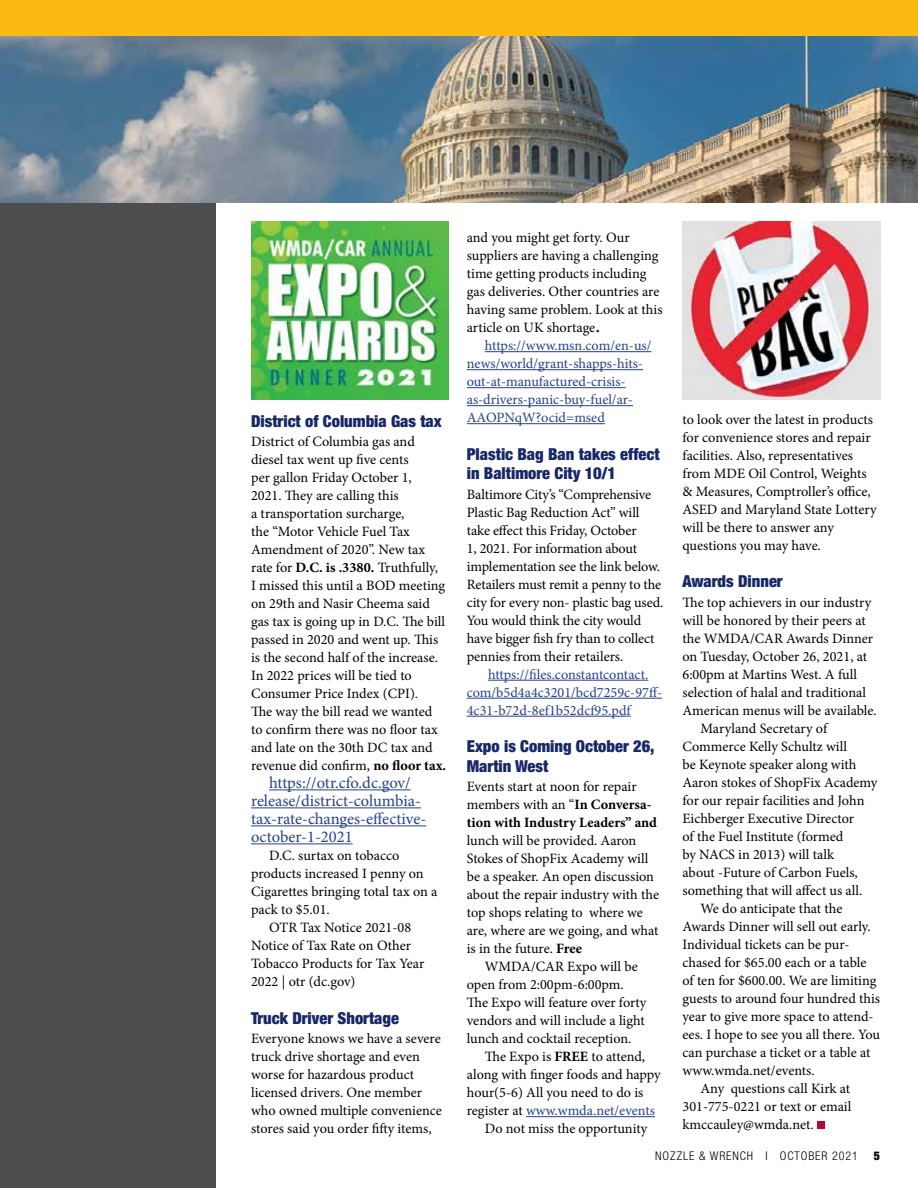
<style>
.page{position:relative;width:918px;height:1188px;background:#fff}
.page>*{position:absolute;margin:0;border:0;box-sizing:border-box;transform-origin:0 0}
.t1{font:900 condensed 16.5px/19.5px "Helvetica Neue";color:#162867}
.t2{font:16.5px/18px "Minion Pro";color:#25408f}
.t3{font:14.25px/18px "Minion Pro";letter-spacing:-.005em;color:#000}
.t4{font:14.25px/18px "Minion Pro";color:#25408f}
.t5{font:300 condensed 12px "Helvetica Neue";letter-spacing:.075em;color:#000}
.t6{font:900 condensed 12px "Helvetica Neue";color:#000}
.s1{font-weight:700}
.s2{font-size:21px}
.s3{color:#000}
</style>
<div class="page">
<hr style="left:269px;top:789px;width:142px;height:1px;background:#25408f">
<hr style="left:251px;top:807px;width:170px;height:1px;background:#25408f">
<hr style="left:251px;top:825px;width:175px;height:1px;background:#25408f">
<hr style="left:251px;top:843px;width:102px;height:1px;background:#25408f">
<hr style="left:485px;top:351px;width:166px;height:1px;background:#25408f">
<hr style="left:467px;top:369px;width:176px;height:1px;background:#25408f">
<hr style="left:467px;top:387px;width:159px;height:1px;background:#25408f">
<hr style="left:467px;top:405px;width:166px;height:1px;background:#25408f">
<hr style="left:467px;top:423px;width:138px;height:1px;background:#25408f">
<hr style="left:488px;top:680px;width:160px;height:1px;background:#25408f">
<hr style="left:467px;top:698px;width:195px;height:1px;background:#25408f">
<hr style="left:467px;top:716px;width:164px;height:1px;background:#25408f">
<hr style="left:526px;top:1116px;width:129px;height:1px;background:#25408f">
<div style="left:817px;top:1121px;width:7px;height:8px;background:#b30838"></div>
<div style="left:0;top:32px;width:216px;height:1156px;background:#4d4d4f"></div>
<div style="left:0;top:0;width:918px;height:37px;background:#fdb913"></div>
<img style="left:0;top:37px;width:918px;height:165px">
<img style="left:251px;top:221px;width:198px;height:179px">
<img style="left:683px;top:221px;width:197px;height:179px">
<p class="t1" style="left:251px;top:411px;width:192px">District of Columbia Gas tax</p>
<p class="t3" style="left:251px;top:433px;width:197px">District of Columbia gas and diesel tax went up five cents<br>per gallon Friday October 1,<br>2021. They are calling this<br>a transportation surcharge,<br>the “Motor Vehicle Fuel Tax<br>Amendment of 2020”. New tax rate for <span class="s1">D.C. is .3380.</span> Truthfully,<br>I missed this until a BOD meeting on 29th and Nasir Cheema said gas tax is going up in D.C. The bill passed in 2020 and went up. This is the second half of the increase.<br>In 2022 prices will be tied to<br>Consumer Price Index (CPI).<br>The way the bill read we wanted to confirm there was no floor tax and late on the 30th DC tax and revenue did confirm, <span class="s1">no floor tax.</span></p>
<p class="t2" style="left:251px;top:774px;width:177px;text-indent:18px">https://otr.cfo.dc.gov/ release/district-columbia&shy;tax-rate-changes-effective&shy;october-1-2021</p>
<p class="t3" style="left:269px;top:847px;width:132px">D.C. surtax on tobacco</p>
<p class="t3" style="left:251px;top:865px;width:174px">products increased I penny on</p>
<p class="t3" style="left:251px;top:883px;width:188px">Cigarettes bringing total tax on a</p>
<p class="t3" style="left:251px;top:901px;width:80px">pack to $5.01.</p>
<p class="t3" style="left:269px;top:919px;width:144px">OTR Tax Notice 2021-08</p>
<p class="t3" style="left:251px;top:937px;width:161px">Notice of Tax Rate on Other</p>
<p class="t3" style="left:251px;top:955px;width:175px">Tobacco Products for Tax Year</p>
<p class="t3" style="left:251px;top:973px;width:106px">2022 | otr (dc.gov)</p>
<p class="t1" style="left:251px;top:1008px;width:149px">Truck Driver Shortage</p>
<p class="t3" style="left:251px;top:1030px;width:192px">Everyone knows we have a severe truck drive shortage and even worse for hazardous product licensed drivers. One member who owned multiple convenience stores said you order fifty items,</p>
<p class="t3" style="left:467px;top:229px;width:197px">and you might get forty. Our suppliers are having a challenging time getting products including gas deliveries. Other countries are having same problem. Look at this article on UK shortage<span class="s2">.</span></p>
<p class="t4" style="left:467px;top:337px;width:186px;text-indent:18px">https://www.msn.com/en-us/ news/world/grant-shapps-hits&shy;out-at-manufactured-crisis&shy;as-drivers-panic-buy-fuel/ar-<br>AAOPNqW?ocid=msed</p>
<p class="t1" style="left:467px;top:444px;width:194px">Plastic Bag Ban takes effect in Baltimore City 10/1</p>
<p class="t3" style="left:467px;top:485px;width:198px">Baltimore City’s “Comprehensive Plastic Bag Reduction Act” will take effect this Friday, October<br>1, 2021. For information about implementation see the link below.<br>Retailers must remit a penny to the city for every non- plastic bag used.<br>You would think the city would have bigger fish fry than to collect pennies from their retailers.</p>
<p class="t4" style="left:467px;top:665px;width:197px;text-indent:21px">https://files.constantcontact. com/b5d4a4c3201/bcd7259c-97ff-<br>4c31-b72d-8ef1b52dcf95.pdf</p>
<p class="t1" style="left:467px;top:736px;width:189px">Expo is Coming October 26,<br>Martin West</p>
<p class="t3" style="left:467px;top:778px;width:192px">Events start at noon for repair members with an “<span class="s1">In Conversa&shy;tion with Industry Leaders” and</span></p>
<p class="t3" style="left:467px;top:832px;width:194px">lunch will be provided. Aaron<br>Stokes of ShopFix Academy will be a speaker. An open discussion about the repair industry with the top shops relating to where we are, where are we going, and what is in the future. <span class="s1">Free</span></p>
<p class="t3" style="left:467px;top:958px;width:181px;text-indent:18px">WMDA/CAR Expo will be open from 2:00pm-6:00pm.<br>The Expo will feature over forty vendors and will include a light lunch and cocktail reception.</p>
<p class="t3" style="left:485px;top:1048px;width:162px">The Expo is <span class="s1">FREE</span> to attend,</p>
<p class="t3" style="left:467px;top:1066px;width:195px">along with finger foods and happy</p>
<p class="t3" style="left:467px;top:1084px;width:178px">hour(5-6) All you need to do is</p>
<p class="t4" style="left:467px;top:1102px;width:190px"><span class="s3">register at</span> www.wmda.net/events</p>
<p class="t3" style="left:485px;top:1120px;width:164px">Do not miss the opportunity</p>
<p class="t3" style="left:683px;top:410px;width:196px">to look over the latest in products for convenience stores and repair facilities. Also, representatives from MDE Oil Control, Weights &amp; Measures, Comptroller’s office,<br>ASED and Maryland State Lottery will be there to answer any questions you may have.</p>
<p class="t1" style="left:682px;top:571px;width:102px">Awards Dinner</p>
<p class="t3" style="left:682px;top:593px;width:190px">The top achievers in our industry</p>
<p class="t3" style="left:682px;top:611px;width:185px">will be honored by their peers at</p>
<p class="t3" style="left:682px;top:629px;width:192px">the WMDA/CAR Awards Dinner</p>
<p class="t3" style="left:682px;top:647px;width:186px">on Tuesday, October 26, 2021, at</p>
<p class="t3" style="left:682px;top:665px;width:176px">6:00pm at Martins West. A full</p>
<p class="t3" style="left:682px;top:683px;width:185px">selection of halal and traditional</p>
<p class="t3" style="left:682px;top:701px;width:196px">American menus will be available.</p>
<p class="t3" style="left:700px;top:719px;width:128px">Maryland Secretary of</p>
<p class="t3" style="left:682px;top:737px;width:166px">Commerce Kelly Schultz will</p>
<p class="t3" style="left:682px;top:755px;width:175px">be Keynote speaker along with</p>
<p class="t3" style="left:682px;top:773px;width:197px">Aaron stokes of ShopFix Academy</p>
<p class="t3" style="left:682px;top:791px;width:184px">for our repair facilities and John</p>
<p class="t3" style="left:682px;top:809px;width:173px">Eichberger Executive Director</p>
<p class="t3" style="left:682px;top:827px;width:162px">of the Fuel Institute (formed</p>
<p class="t3" style="left:682px;top:845px;width:153px">by NACS in 2013) will talk</p>
<p class="t3" style="left:682px;top:863px;width:177px">about -Future of Carbon Fuels,</p>
<p class="t3" style="left:682px;top:881px;width:181px">something that will affect us all.</p>
<p class="t3" style="left:700px;top:899px;width:144px">We do anticipate that the</p>
<p class="t3" style="left:682px;top:917px;width:190px">Awards Dinner will sell out early.</p>
<p class="t3" style="left:682px;top:935px;width:168px">Individual tickets can be pur-</p>
<p class="t3" style="left:682px;top:953px;width:186px">chased for $65.00 each or a table</p>
<p class="t3" style="left:682px;top:971px;width:195px">of ten for $600.00. We are limiting</p>
<p class="t3" style="left:682px;top:989px;width:199px">guests to around four hundred this</p>
<p class="t3" style="left:682px;top:1007px;width:193px">year to give more space to attend-</p>
<p class="t3" style="left:682px;top:1025px;width:199px">ees. I hope to see you all there. You</p>
<p class="t3" style="left:682px;top:1043px;width:189px">can purchase a ticket or a table at</p>
<p class="t3" style="left:682px;top:1061px;width:134px">www.wmda.net/events.</p>
<p class="t3" style="left:700px;top:1079px;width:151px">Any questions call Kirk at</p>
<p class="t3" style="left:682px;top:1097px;width:170px">301-775-0221 or text or email</p>
<p class="t3" style="left:682px;top:1115px;width:133px">kmccauley@wmda.net.</p>
<p class="t5" style="left:655px;top:1149px;width:204px">NOZZLE &amp; WRENCH I OCTOBER 2021</p>
<p class="t6" style="left:874px;top:1148px;width:8px">5</p>
</div>
